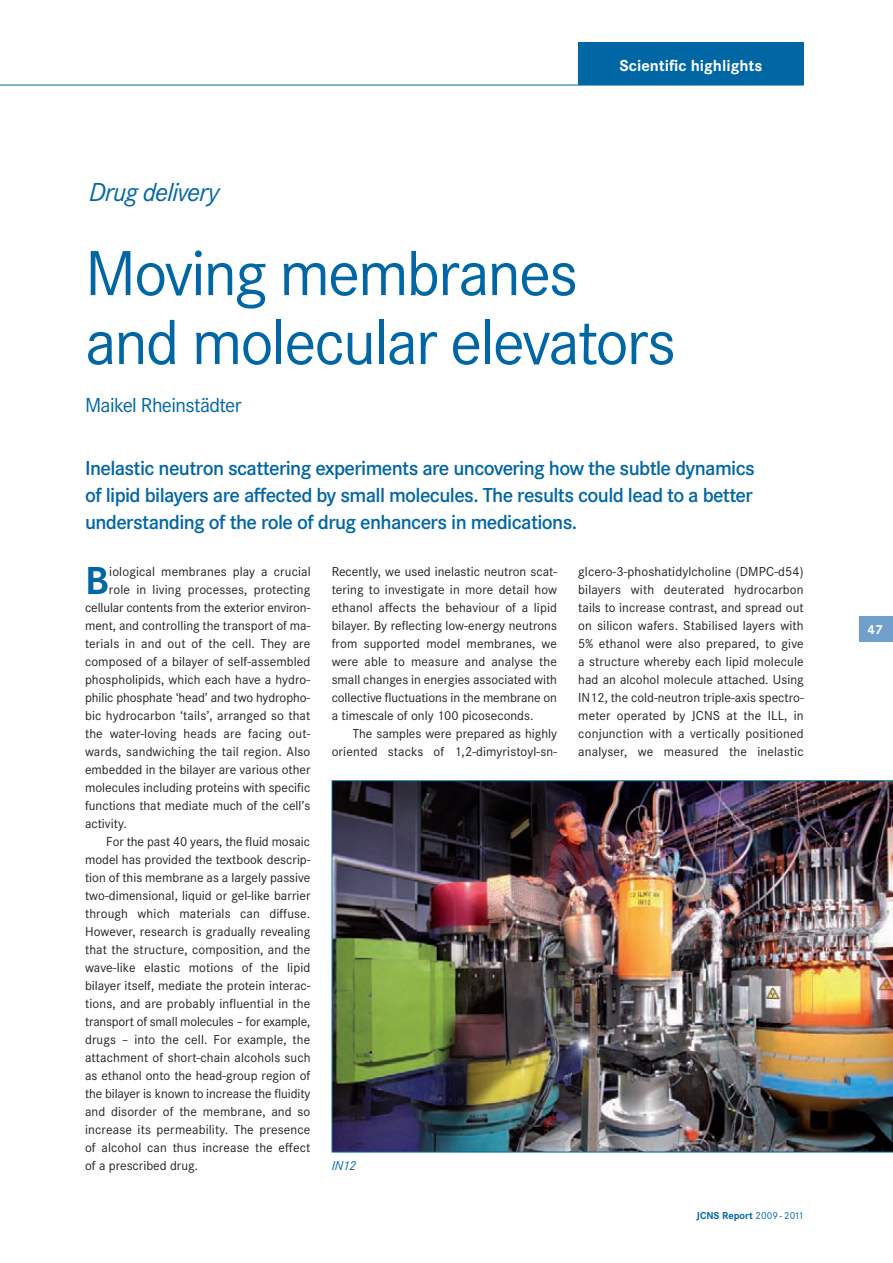
<style>
.page{position:relative;width:893px;height:1263px;background:#fff}
.page>*{position:absolute;margin:0;border:0;box-sizing:border-box;transform-origin:0 0}
.t1{font:66px/69px "Corporate S";letter-spacing:-.03em;color:#0066a4}
.t2{font:700 40.5px "Corporate S";color:#0066a4}
.t3{font:italic 27px "Corporate S";letter-spacing:-.03em;color:#0066a4}
.t4{font:600 21px/27px "Corporate S";letter-spacing:-.03em;color:#0066a4;text-align:justify}
.t5{font:21px "Corporate S";letter-spacing:-.03em;color:#0066a4}
.t6{font:700 16.5px "Corporate S";color:#fff}
.t7{font:13.5px/18px "Corporate S";letter-spacing:.005em;color:#231f20;text-align:justify}
.t8{font:13.5px "Corporate S";letter-spacing:-.015em;color:#231f20}
.t9{font:italic 13.5px "Corporate S";color:#0066a4}
.t10{font:700 13.5px "Corporate S";color:#fff}
.t11{font:700 10.5px "Corporate S";color:#0066a4}
.s1{font-weight:400}
</style>
<div class="page">
<div style="left:859px;top:617px;width:34px;height:25px;background:#719fcb"></div>
<hr style="left:0;top:85px;width:804px;height:1px;background:#0066a4">
<div style="left:578px;top:43px;width:226px;height:42px;background:#0066a4"></div>
<img style="left:332px;top:780px;width:561px;height:372px">
<h3 class="t3" style="left:89px;top:176px;width:132px">Drug delivery</h3>
<p class="t6" style="left:619px;top:55px;width:144px">Scientific highlights</p>
<h1 class="t1" style="left:85px;top:238px;width:592px">Moving membranes and molecular elevators</h1>
<h3 class="t5" style="left:85px;top:393px;width:158px">Maikel Rheinstädter</h3>
<h3 class="t4" style="left:85px;top:455px;width:671px">Inelastic neutron scattering experiments are uncovering how the subtle dynamics of lipid bilayers are affected by small molecules. The results could lead to a better understanding of the role of drug enhancers in medications.</h3>
<h2 class="t2" style="left:85px;top:556px;width:25px">B</h2>
<p class="t7" style="left:109px;top:562px;width:203px">iological membranes play a crucial</p>
<p class="t7" style="left:109px;top:580px;width:203px">role in living processes, protecting</p>
<p class="t7" style="left:85px;top:598px;width:226px">cellular contents from the exterior environ-</p>
<p class="t7" style="left:85px;top:616px;width:227px">ment, and controlling the transport of ma-</p>
<p class="t7" style="left:85px;top:634px;width:227px">terials in and out of the cell. They are</p>
<p class="t7" style="left:85px;top:652px;width:227px">composed of a bilayer of self-assembled</p>
<p class="t7" style="left:85px;top:670px;width:226px">phospholipids, which each have a hydro-</p>
<p class="t7" style="left:85px;top:688px;width:226px">philic phosphate ‘head’ and two hydropho-</p>
<p class="t7" style="left:85px;top:706px;width:227px">bic hydrocarbon ‘tails’, arranged so that</p>
<p class="t7" style="left:85px;top:724px;width:227px">the water-loving heads are facing out-</p>
<p class="t7" style="left:85px;top:742px;width:227px">wards, sandwiching the tail region. Also</p>
<p class="t7" style="left:85px;top:760px;width:227px">embedded in the bilayer are various other</p>
<p class="t7" style="left:85px;top:778px;width:227px">molecules including proteins with specific</p>
<p class="t7" style="left:85px;top:796px;width:227px">functions that mediate much of the cell’s</p>
<p class="t7" style="left:85px;top:814px;width:43px">activity.</p>
<p class="t7" style="left:106px;top:832px;width:205px">For the past 40 years, the fluid mosaic</p>
<p class="t7" style="left:85px;top:850px;width:227px">model has provided the textbook descrip-</p>
<p class="t7" style="left:85px;top:868px;width:227px">tion of this membrane as a largely passive</p>
<p class="t7" style="left:85px;top:886px;width:227px">two-dimensional, liquid or gel-like barrier</p>
<p class="t7" style="left:85px;top:904px;width:227px">through which materials can diffuse.</p>
<p class="t7" style="left:85px;top:922px;width:227px">However, research is gradually revealing</p>
<p class="t7" style="left:85px;top:940px;width:227px">that the structure, composition, and the</p>
<p class="t7" style="left:85px;top:958px;width:227px">wave-like elastic motions of the lipid</p>
<p class="t7" style="left:85px;top:976px;width:227px">bilayer itself, mediate the protein interac-</p>
<p class="t7" style="left:85px;top:994px;width:227px">tions, and are probably influential in the</p>
<p class="t8" style="left:85px;top:1013px;width:227px">transport of small molecules – for example,</p>
<p class="t7" style="left:85px;top:1030px;width:227px">drugs – into the cell. For example, the</p>
<p class="t7" style="left:85px;top:1048px;width:227px">attachment of short-chain alcohols such</p>
<p class="t7" style="left:85px;top:1066px;width:227px">as ethanol onto the head-group region of</p>
<p class="t7" style="left:85px;top:1084px;width:227px">the bilayer is known to increase the fluidity</p>
<p class="t7" style="left:85px;top:1102px;width:227px">and disorder of the membrane, and so</p>
<p class="t7" style="left:85px;top:1120px;width:227px">increase its permeability. The presence</p>
<p class="t7" style="left:85px;top:1138px;width:227px">of alcohol can thus increase the effect</p>
<p class="t7" style="left:85px;top:1156px;width:115px">of a prescribed drug.</p>
<p class="t7" style="left:332px;top:562px;width:227px">Recently, we used inelastic neutron scat&shy;tering to investigate in more detail how ethanol affects the behaviour of a lipid bilayer. By reflecting low-energy neutrons from supported model membranes, we were able to measure and analyse the small changes in energies associated with collective fluctuations in the membrane on a timescale of only 100 picoseconds.</p>
<p class="t7" style="left:332px;top:724px;width:227px;text-align:right">The samples were prepared as highly oriented stacks of 1,2-dimyristoyl-sn-</p>
<p class="t9" style="left:332px;top:1157px;width:26px">IN12</p>
<p class="t7" style="left:578px;top:562px;width:227px">glcero-3-phoshatidylcholine (DMPC-d54) bilayers with deuterated hydrocarbon tails to increase contrast, and spread out on silicon wafers. Stabilised layers with 5% ethanol were also prepared, to give a structure whereby each lipid molecule had an alcohol molecule attached. Using IN12, the cold-neutron triple-axis spectro&shy;meter operated by JCNS at the ILL, in conjunction with a vertically positioned analyser, we measured the inelastic</p>
<p class="t11" style="left:697px;top:1209px;width:109px">JCNS Report <span class="s1">2009 - 2011</span></p>
<p class="t10" style="left:867px;top:621px;width:17px">47</p>
</div>
